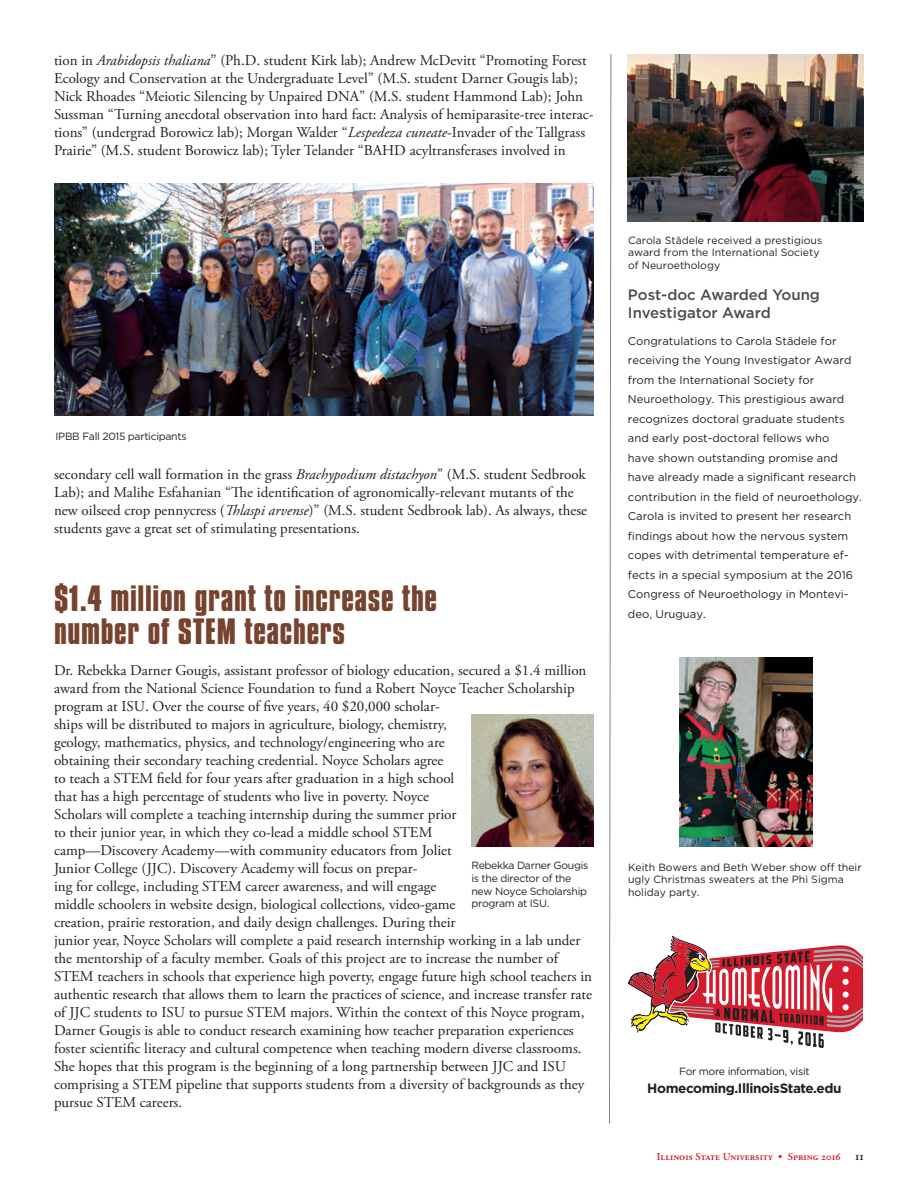
<style>
.page{position:relative;width:918px;height:1188px;background:#fff}
.page>*{position:absolute;margin:0;border:0;box-sizing:border-box;transform-origin:0 0}
.t1{font:700 31.5px/33px "Compacta BT";letter-spacing:.02em;color:#76432f}
.t2{font:15px/18px "Adobe Garamond Pro";color:#231f20}
.sidebar_header{font:500 15px/18px "Gotham";color:#4b4c4d}
.t3{font:700 13.5px "Gotham";letter-spacing:-.03em;color:#231f20}
.sidebar_1st_paragrap{font:11.25px/19.5px "Gotham";color:#231f20}
.sidebar_1st_paragrap-2{font:10.5px/12.6px "Gotham";color:#231f20}
.sidebar_1st_paragrap-3{font:10.5px/12.6px "Gotham";letter-spacing:-.03em;color:#231f20}
.t4{font:10.5px "Adobe Garamond Semibold SC";color:#d31c2d}
.s1{font-style:italic}
.s2{font-size:12px;color:#231f20}
</style>
<div class="page">
<svg style="left:609px;top:54px;width:3px;height:1070px"></svg>
<img style="left:54px;top:184px;width:540px;height:231px">
<img style="left:471px;top:714px;width:123px;height:133px">
<svg style="left:627px;top:935px;width:235px;height:113px"></svg>
<img style="left:628px;top:54px;width:236px;height:168px">
<img style="left:680px;top:657px;width:132px;height:189px">
<p class="t2" style="left:54px;top:52px;width:541px">tion in <span class="s1">Arabidopsis thaliana</span>” (Ph.D. student Kirk lab); Andrew McDevitt “Promoting Forest Ecology and Conservation at the Undergraduate Level” (M.S. student Darner Gougis lab); Nick Rhoades “Meiotic Silencing by Unpaired DNA” (M.S. student Hammond Lab); John Sussman “Turning anecdotal observation into hard fact: Analysis of hemiparasite-tree interac&shy;tions” (undergrad Borowicz lab); Morgan Walder “<span class="s1">Lespedeza cuneate</span>-Invader of the Tallgrass Prairie” (M.S. student Borowicz lab); Tyler Telander “BAHD acyltransferases involved in</p>
<p class="sidebar_1st_paragrap-3" style="left:56px;top:430px;width:133px">IPBB Fall 2015 participants</p>
<p class="t2" style="left:54px;top:466px;width:535px">secondary cell wall formation in the grass <span class="s1">Brachypodium distachyon</span>” (M.S. student Sedbrook Lab); and Malihe Esfahanian “The identification of agronomically-relevant mutants of the new oilseed crop pennycress (<span class="s1">Thlaspi arvense</span>)” (M.S. student Sedbrook lab). As always, these students gave a great set of stimulating presentations.</p>
<p class="t1" style="left:54px;top:582px;width:385px">$1.4 million grant to increase the number of STEM teachers</p>
<p class="t2" style="left:54px;top:662px;width:540px">Dr. Rebekka Darner Gougis, assistant professor of biology education, secured a $1.4 million award from the National Science Foundation to fund a Robert Noyce Teacher Scholarship program at ISU. Over the course of five years, 40 $20,000 scholar-<br>ships will be distributed to majors in agriculture, biology, chemistry,<br>geology, mathematics, physics, and technology/engineering who are<br>obtaining their secondary teaching credential. Noyce Scholars agree<br>to teach a STEM field for four years after graduation in a high school<br>that has a high percentage of students who live in poverty. Noyce<br>Scholars will complete a teaching internship during the summer prior<br>to their junior year, in which they co-lead a middle school STEM<br>camp—Discovery Academy—with community educators from Joliet<br>Junior College (JJC). Discovery Academy will focus on prepar-<br>ing for college, including STEM career awareness, and will engage<br>middle schoolers in website design, biological collections, video-game<br>creation, prairie restoration, and daily design challenges. During their<br>junior year, Noyce Scholars will complete a paid research internship working in a lab under the mentorship of a faculty member. Goals of this project are to increase the number of STEM teachers in schools that experience high poverty, engage future high school teachers in authentic research that allows them to learn the practices of science, and increase transfer rate of JJC students to ISU to pursue STEM majors. Within the context of this Noyce program, Darner Gougis is able to conduct research examining how teacher preparation experiences foster scientific literacy and cultural competence when teaching modern diverse classrooms.<br>She hopes that this program is the beginning of a long partnership between JJC and ISU comprising a STEM pipeline that supports students from a diversity of backgrounds as they pursue STEM careers.</p>
<p class="sidebar_1st_paragrap-3" style="left:471px;top:859px;width:118px">Rebekka Darner Gougis is the director of the new Noyce Scholarship program at ISU.</p>
<p class="sidebar_1st_paragrap-2" style="left:628px;top:234px;width:196px">Carola Städele received a prestigious award from the International Society of Neuroethology</p>
<p class="sidebar_header" style="left:628px;top:286px;width:194px">Post-doc Awarded Young<br>Investigator Award</p>
<p class="sidebar_1st_paragrap" style="left:628px;top:331px;width:236px">Congratulations to Carola Städele for receiving the Young Investigator Award from the International Society for Neuroethology. This prestigious award recognizes doctoral graduate students and early post-doctoral fellows who<br>have shown outstanding promise and have already made a significant research contribution in the field of neuroethology.<br>Carola is invited to present her research findings about how the nervous system copes with detrimental temperature ef&shy;fects in a special symposium at the 2016<br>Congress of Neuroethology in Montevi&shy;deo, Uruguay.</p>
<p class="sidebar_1st_paragrap-2" style="left:628px;top:860px;width:235px">Keith Bowers and Beth Weber show off their ugly Christmas sweaters at the Phi Sigma holiday party.</p>
<p class="sidebar_1st_paragrap-3" style="left:679px;top:1065px;width:132px">For more information, visit</p>
<p class="t3" style="left:647px;top:1079px;width:196px">Homecoming.IllinoisState.edu</p>
<p class="t4" style="left:657px;top:1151px;width:209px">Illinois State University • Spring 2016 <span class="s2">11</span></p>
</div>
